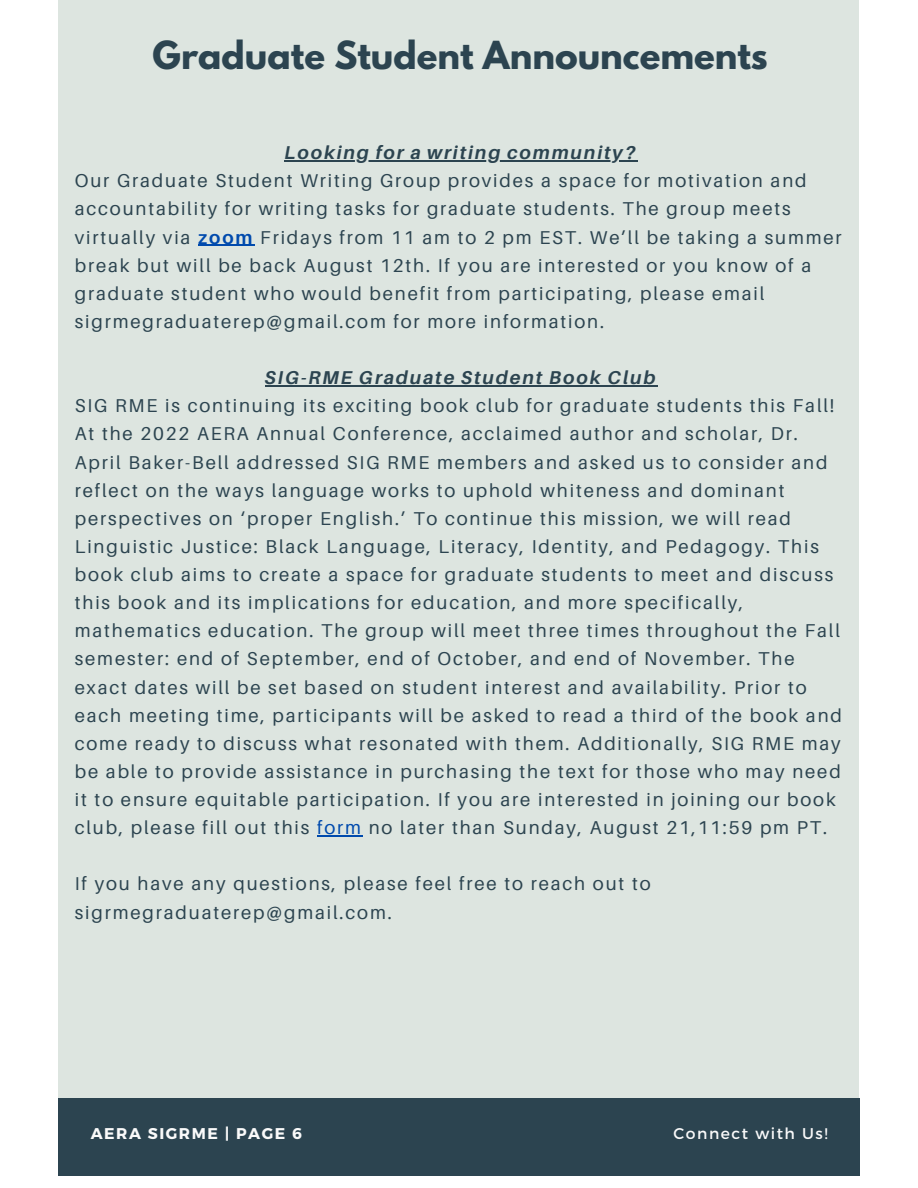
<style>
.page{position:relative;width:918px;height:1188px;background:#fff}
.page>*{position:absolute;margin:0;border:0;box-sizing:border-box;transform-origin:0 0}
.t1{font:700 34.2px "League Spartan";color:#2c4450}
.t2{font:18.6px/28.2px "Aileron";letter-spacing:.1em;color:#2c4450}
.t3{font:italic 700 18.6px "Aileron";letter-spacing:.1em;color:#2c4450}
.t4{font:700 15.6px "Montserrat";letter-spacing:.1em;color:#fafafa}
.t5{font:15.6px "Montserrat";letter-spacing:.1em;color:#fafafa}
.s1{font-weight:700;color:#004aad}
.s2{color:#004aad}
</style>
<div class="page">
<div style="left:58px;top:0;width:801px;height:1174px;background:#dde5e0"></div>
<div style="left:58px;top:1099px;width:801px;height:76px;background:#2c4450"></div>
<hr style="left:284px;top:160px;width:354px;height:1px;background:#2c4450">
<hr style="left:198px;top:245px;width:56px;height:1px;background:#004aad">
<hr style="left:265px;top:385px;width:392px;height:1px;background:#2c4450">
<hr style="left:317px;top:835px;width:46px;height:1px;background:#004aad">
<h1 class="t1" style="left:153px;top:38px;width:617px">Graduate Student Announcements</h1>
<p class="t3" style="left:284px;top:141px;width:353px">Looking for a writing community?</p>
<p class="t2" style="left:75px;top:166px;width:768px">Our Graduate Student Writing Group provides a space for motivation and accountability for writing tasks for graduate students. The group meets virtually via <span class="s1">zoom</span> Fridays from 11 am to 2 pm EST. We’ll be taking a summer break but will be back August 12th. If you are interested or you know of a graduate student who would benefit from participating, please email sigrmegraduaterep@gmail.com for more information.</p>
<p class="t3" style="left:265px;top:366px;width:392px">SIG-RME Graduate Student Book Club</p>
<p class="t2" style="left:75px;top:391px;width:769px">SIG RME is continuing its exciting book club for graduate students this Fall!<br>At the 2022 AERA Annual Conference, acclaimed author and scholar, Dr.<br>April Baker-Bell addressed SIG RME members and asked us to consider and reflect on the ways language works to uphold whiteness and dominant perspectives on ‘proper English.’ To continue this mission, we will read Linguistic Justice: Black Language, Literacy, Identity, and Pedagogy. This book club aims to create a space for graduate students to meet and discuss this book and its implications for education, and more specifically, mathematics education. The group will meet three times throughout the Fall semester: end of September, end of October, and end of November. The exact dates will be set based on student interest and availability. Prior to each meeting time, participants will be asked to read a third of the book and come ready to discuss what resonated with them. Additionally, SIG RME may be able to provide assistance in purchasing the text for those who may need it to ensure equitable participation. If you are interested in joining our book club, please fill out this <span class="s2">form</span> no later than Sunday, August 21,11:59 pm PT.</p>
<p class="t2" style="left:75px;top:870px;width:577px">If you have any questions, please feel free to reach out to sigrmegraduaterep@gmail.com.</p>
<p class="t4" style="left:91px;top:1124px;width:213px">AERA SIGRME | PAGE 6</p>
<p class="t5" style="left:673px;top:1123px;width:156px">Connect with Us!</p>
</div>
